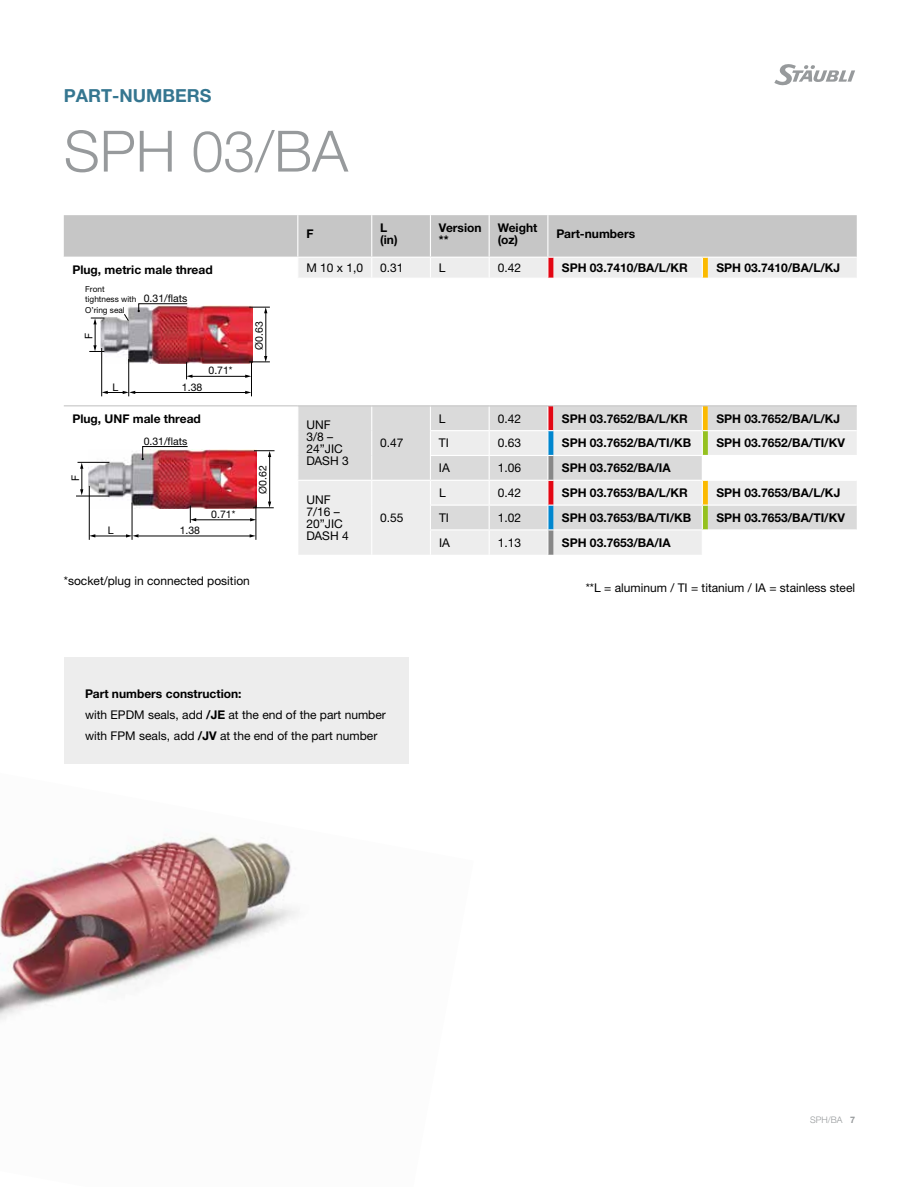
<style>
.page{position:relative;width:919px;height:1187px;background:#fff}
.page>*{position:absolute;margin:0;border:0;box-sizing:border-box;transform-origin:0 0}
.t1{font:300 57px "Helvetica Neue LTW1 G";color:#979a9c}
.t2{font:700 18px "Helvetica Neue LTW1 G";color:#357690}
.t3{font:700 12px/12px "Helvetica Neue LTW1 G";color:#000}
.t4{font:12px/12px "Helvetica Neue LTW1 G";color:#000}
.t5{font:10.5px "Helvetica Neue";color:#000}
.t6{font:300 9px "Helvetica Neue LTW1 G";color:#979a9c}
.t7{font:8.25px/10.5px "Helvetica Neue";color:#000}
.s1{font-weight:700}
</style>
<div class="page">
<svg style="left:774px;top:64px;width:81px;height:22px"></svg>
<img style="left:0;top:836px;width:298px;height:184px">
<div style="left:64px;top:657px;width:344px;height:106px;background:#ededed"></div>
<svg style="left:64px;top:215px;width:792px;height:339px"></svg>
<hr style="left:132px;top:502px;width:1px;height:38px;background:#000">
<hr style="left:89px;top:486px;width:1px;height:54px;background:#000">
<h2 class="t2" style="left:64px;top:85px;width:149px">PART-NUMBERS</h2>
<h1 class="t1" style="left:64px;top:116px;width:286px">SPH 03/BA</h1>
<p class="t3" style="left:306px;top:227px;width:9px">F</p>
<p class="t3" style="left:380px;top:221px;width:19px">L (in)</p>
<p class="t3" style="left:439px;top:221px;width:44px">Version **</p>
<p class="t3" style="left:497px;top:221px;width:41px">Weight (oz)</p>
<p class="t3" style="left:556px;top:227px;width:80px">Part-numbers</p>
<p class="t3" style="left:72px;top:264px;width:142px">Plug, metric male thread</p>
<p class="t4" style="left:306px;top:261px;width:58px">M 10 x 1,0</p>
<p class="t4" style="left:380px;top:261px;width:25px">0.31</p>
<p class="t4" style="left:439px;top:261px;width:8px">L</p>
<p class="t4" style="left:497px;top:261px;width:25px">0.42</p>
<p class="t3" style="left:562px;top:261px;width:127px">SPH 03.7410/BA/L/KR</p>
<p class="t3" style="left:716px;top:261px;width:125px">SPH 03.7410/BA/L/KJ</p>
<p class="t7" style="left:85px;top:283px;width:53px">Front tightness with<br>O’ring seal</p>
<p class="t5" style="left:82px;top:339px;width:8px;rotate:-90deg">F</p>
<p class="t5" style="left:144px;top:291px;width:45px">0.31/flats</p>
<p class="t5" style="left:208px;top:364px;width:26px">0.71*</p>
<p class="t5" style="left:112px;top:380px;width:7px">L</p>
<p class="t5" style="left:182px;top:380px;width:22px">1.38</p>
<p class="t3" style="left:72px;top:412px;width:130px">Plug, UNF male thread</p>
<p class="t5" style="left:69px;top:481px;width:8px;rotate:-90deg">F</p>
<p class="t5" style="left:144px;top:434px;width:45px">0.31/flats</p>
<p class="t5" style="left:108px;top:524px;width:7px">L</p>
<p class="t5" style="left:180px;top:524px;width:22px">1.38</p>
<p class="t5" style="left:211px;top:508px;width:26px">0.71*</p>
<p class="t5" style="left:253px;top:350px;width:30px;rotate:-90deg">Ø0.63</p>
<p class="t5" style="left:256px;top:494px;width:30px;rotate:-90deg">Ø0.62</p>
<p class="t4" style="left:64px;top:574px;width:188px">*socket/plug in connected position</p>
<p class="t4" style="left:306px;top:419px;width:44px">UNF<br>3/8 –<br>24”JIC<br>DASH 3</p>
<p class="t4" style="left:306px;top:493px;width:44px">UNF<br>7/16 –<br>20”JIC<br>DASH 4</p>
<p class="t4" style="left:380px;top:437px;width:25px">0.47</p>
<p class="t4" style="left:380px;top:511px;width:25px">0.55</p>
<p class="t4" style="left:439px;top:412px;width:8px">L</p>
<p class="t4" style="left:497px;top:412px;width:25px">0.42</p>
<p class="t3" style="left:562px;top:412px;width:127px">SPH 03.7652/BA/L/KR</p>
<p class="t3" style="left:716px;top:412px;width:125px">SPH 03.7652/BA/L/KJ</p>
<p class="t4" style="left:439px;top:437px;width:11px">TI</p>
<p class="t4" style="left:497px;top:437px;width:25px">0.63</p>
<p class="t3" style="left:562px;top:437px;width:131px">SPH 03.7652/BA/TI/KB</p>
<p class="t3" style="left:716px;top:437px;width:130px">SPH 03.7652/BA/TI/KV</p>
<p class="t4" style="left:439px;top:462px;width:12px">IA</p>
<p class="t4" style="left:497px;top:462px;width:25px">1.06</p>
<p class="t3" style="left:562px;top:462px;width:110px">SPH 03.7652/BA/IA</p>
<p class="t4" style="left:439px;top:486px;width:8px">L</p>
<p class="t4" style="left:497px;top:486px;width:25px">0.42</p>
<p class="t3" style="left:562px;top:486px;width:127px">SPH 03.7653/BA/L/KR</p>
<p class="t3" style="left:716px;top:486px;width:125px">SPH 03.7653/BA/L/KJ</p>
<p class="t4" style="left:439px;top:511px;width:11px">TI</p>
<p class="t4" style="left:497px;top:511px;width:25px">1.02</p>
<p class="t3" style="left:562px;top:511px;width:131px">SPH 03.7653/BA/TI/KB</p>
<p class="t3" style="left:716px;top:511px;width:130px">SPH 03.7653/BA/TI/KV</p>
<p class="t4" style="left:439px;top:536px;width:12px">IA</p>
<p class="t4" style="left:497px;top:536px;width:25px">1.13</p>
<p class="t3" style="left:562px;top:536px;width:110px">SPH 03.7653/BA/IA</p>
<p class="t4" style="left:585px;top:581px;width:271px">**L = aluminum / TI = titanium / IA = stainless steel</p>
<p class="t4" style="left:85px;top:683px;width:302px;line-height:21px"><span class="s1">Part numbers construction:<br></span>with EPDM seals, add <span class="s1">/JE</span> at the end of the part number with FPM seals, add <span class="s1">/JV</span> at the end of the part number</p>
<p class="t6" style="left:810px;top:1114px;width:46px">SPH/BA <span class="s1">7</span></p>
</div>
